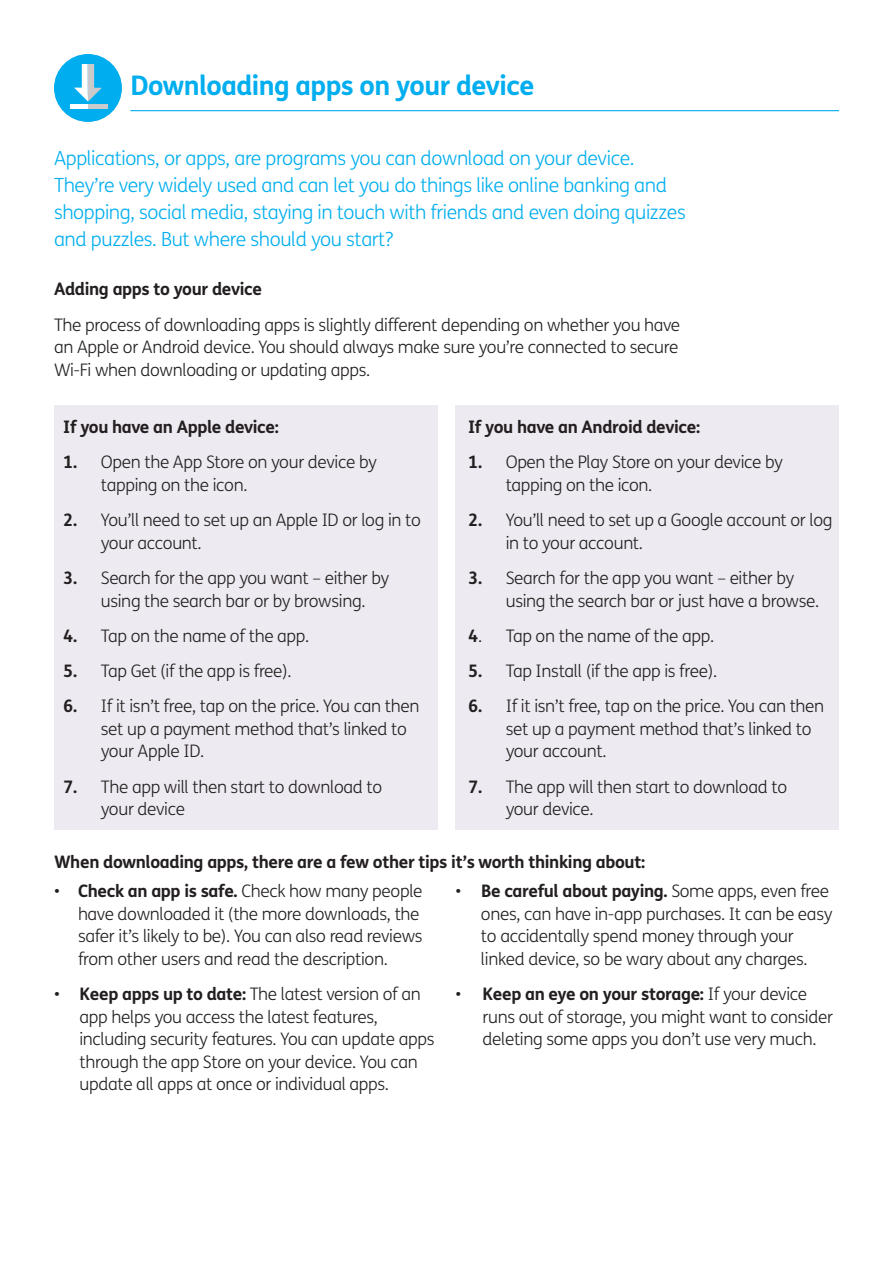
<style>
.page{position:relative;width:893px;height:1263px;background:#fff}
.page>*{position:absolute;margin:0;border:0;box-sizing:border-box;transform-origin:0 0}
.Numbered_bullets{font:700 27px "FS Me";letter-spacing:-.02em;color:#00aeef}
.Intro_Text{font:300 19.5px/27px "FS Me";letter-spacing:-.02em;color:#00aeef}
.Body_text{font:300 17.25px/22.5px "FS Me";letter-spacing:-.02em;color:#231f20}
.Body_text-2{font:700 17.25px "FS Me";letter-spacing:-.02em;color:#231f20}
.s1{font-weight:700}
</style>
<div class="page">
<hr style="left:130px;top:110px;width:709px;height:1px;background:#00aeef">
<div style="left:54px;top:54px;width:68px;height:68px;background:#00aeef;border-radius:34px"></div>
<div style="left:54px;top:405px;width:383px;height:425px;background:#eeeaf1"></div>
<div style="left:456px;top:405px;width:383px;height:425px;background:#eeeaf1"></div>
<svg style="left:74px;top:64px;width:28px;height:38px"></svg>
<div style="left:70px;top:104px;width:37px;height:5px;background:#fff"></div>
<div style="left:88px;top:104px;width:19px;height:5px;background:#cacacc"></div>
<p class="Numbered_bullets" style="left:130px;top:64px;width:405px">Downloading apps on your device</p>
<p class="Intro_Text" style="left:54px;top:144px;width:633px">Applications, or apps, are programs you can download on your device.<br>They’re very widely used and can let you do things like online banking and shopping, social media, staying in touch with friends and even doing quizzes and puzzles. But where should you start?</p>
<p class="Body_text-2" style="left:54px;top:276px;width:210px">Adding apps to your device</p>
<p class="Body_text" style="left:54px;top:313px;width:628px;text-align:justify">The process of downloading apps is slightly different depending on whether you have an Apple or Android device. You should always make sure you’re connected to secure Wi-Fi when downloading or updating apps.</p>
<p class="Body_text-2" style="left:468px;top:414px;width:233px">If you have an Android device:</p>
<p class="Body_text" style="left:506px;top:451px;width:279px;text-indent:-38px"><span class="s1">1.</span> Open the Play Store on your device by tapping on the icon.</p>
<p class="Body_text" style="left:506px;top:508px;width:328px;text-indent:-38px"><span class="s1">2.</span> You’ll need to set up a Google account or log in to your account.</p>
<p class="Body_text" style="left:506px;top:566px;width:315px;text-indent:-38px"><span class="s1">3.</span> Search for the app you want – either by using the search bar or just have a browse.</p>
<p class="Body_text" style="left:468px;top:624px;width:248px"><span class="s1">4</span>. Tap on the name of the app.</p>
<p class="Body_text" style="left:468px;top:659px;width:250px"><span class="s1">5.</span> Tap Install (if the app is free).</p>
<p class="Body_text" style="left:506px;top:694px;width:320px;text-indent:-38px"><span class="s1">6.</span> If it isn’t free, tap on the price. You can then set up a payment method that’s linked to your account.</p>
<p class="Body_text" style="left:506px;top:775px;width:283px;text-indent:-38px"><span class="s1">7.</span> The app will then start to download to your device.</p>
<p class="Body_text-2" style="left:54px;top:848px;width:593px">When downloading apps, there are a few other tips it’s worth thinking about:</p>
<p class="Body_text" style="left:78px;top:880px;width:346px;text-indent:-24px">• <span class="s1">Check an app is safe.</span> Check how many people have downloaded it (the more downloads, the safer it’s likely to be). You can also read reviews from other users and read the description.</p>
<p class="Body_text" style="left:79px;top:982px;width:356px;text-indent:-25px">• <span class="s1">Keep apps up to date:</span> The latest version of an app helps you access the latest features, including security features. You can update apps through the app Store on your device. You can update all apps at once or individual apps.</p>
<p class="Body_text-2" style="left:63px;top:414px;width:217px">If you have an Apple device:</p>
<p class="Body_text" style="left:101px;top:451px;width:278px;text-indent:-38px"><span class="s1">1.</span> Open the App Store on your device by tapping on the icon.</p>
<p class="Body_text" style="left:101px;top:508px;width:322px;text-indent:-38px"><span class="s1">2.</span> You’ll need to set up an Apple ID or log in to your account.</p>
<p class="Body_text" style="left:101px;top:566px;width:290px;text-indent:-38px"><span class="s1">3.</span> Search for the app you want – either by using the search bar or by browsing.</p>
<p class="Body_text" style="left:63px;top:624px;width:248px"><span class="s1">4.</span> Tap on the name of the app.</p>
<p class="Body_text" style="left:63px;top:659px;width:230px"><span class="s1">5.</span> Tap Get (if the app is free).</p>
<p class="Body_text" style="left:101px;top:694px;width:320px;text-indent:-38px"><span class="s1">6.</span> If it isn’t free, tap on the price. You can then set up a payment method that’s linked to your Apple ID.</p>
<p class="Body_text" style="left:101px;top:775px;width:283px;text-indent:-38px"><span class="s1">7.</span> The app will then start to download to your device</p>
<p class="Body_text" style="left:481px;top:880px;width:353px;text-indent:-25px">• <span class="s1">Be careful about paying.</span> Some apps, even free ones, can have in-app purchases. It can be easy to accidentally spend money through your linked device, so be wary about any charges.</p>
<p class="Body_text" style="left:482px;top:982px;width:352px;text-indent:-27px">• <span class="s1">Keep an eye on your storage:</span> If your device runs out of storage, you might want to consider deleting some apps you don’t use very much.</p>
</div>
